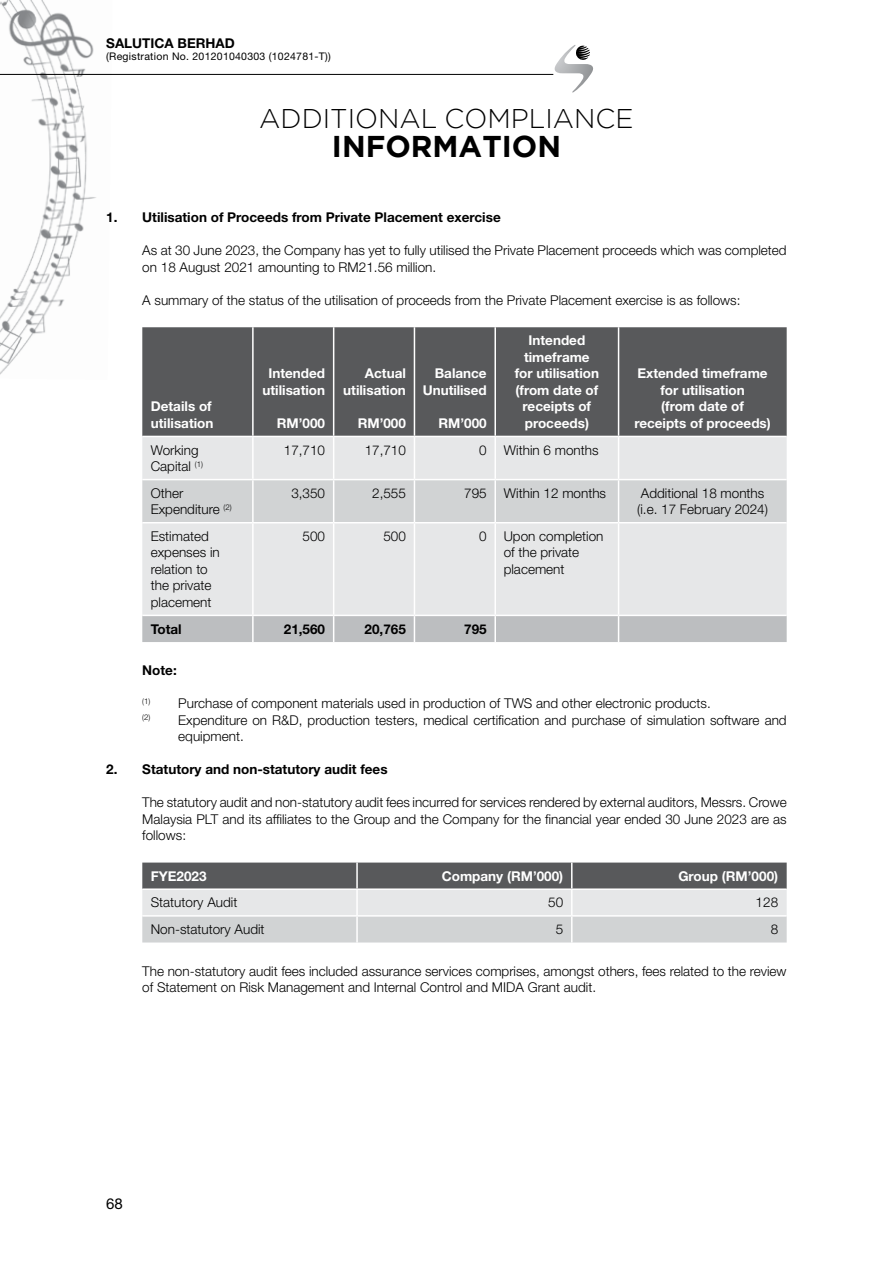
<style>
.page{position:relative;width:893px;height:1263px;background:#fff}
.page>*{position:absolute;margin:0;border:0;box-sizing:border-box;transform-origin:0 0}
.t1{font:700 30px "Gotham";color:#000}
.t2{font:300 27px "Gotham";color:#000}
.t3{font:15px "Helvetica Neue LT Std";color:#000}
.t4{font:300 13.5px/16.5px "Helvetica Neue LT Std";color:#000}
.t5{font:700 13.5px/16.5px "Helvetica Neue LT Std";color:#fff;text-align:center}
.t6{font:700 13.5px "Helvetica Neue LT Std";color:#000}
.t7{font:10.5px "Helvetica Neue LT Std";letter-spacing:.025em;color:#000}
</style>
<div class="page">
<hr style="left:0;top:74px;width:553px;height:1px;background:#000">
<svg style="left:553px;top:45px;width:40px;height:48px"></svg>
<img style="left:0;top:0;width:113px;height:375px">
<div style="left:142px;top:327px;width:645px;height:109px;background:#58595b"></div>
<div style="left:142px;top:437px;width:645px;height:178px;background:#e6e7e8"></div>
<div style="left:142px;top:480px;width:645px;height:42px;background:#d1d3d4"></div>
<hr style="left:252px;top:327px;width:2px;height:109px;background:#fff">
<hr style="left:333px;top:327px;width:1px;height:109px;background:#fff">
<hr style="left:414px;top:327px;width:1px;height:109px;background:#fff">
<hr style="left:494px;top:327px;width:2px;height:109px;background:#fff">
<hr style="left:618px;top:327px;width:1px;height:109px;background:#fff">
<hr style="left:252px;top:437px;width:2px;height:42px;background:#fff">
<hr style="left:333px;top:437px;width:1px;height:42px;background:#fff">
<hr style="left:414px;top:437px;width:1px;height:42px;background:#fff">
<hr style="left:494px;top:437px;width:2px;height:42px;background:#fff">
<hr style="left:618px;top:437px;width:1px;height:42px;background:#fff">
<hr style="left:142px;top:479px;width:111px;height:1px;background:#fff">
<hr style="left:253px;top:479px;width:81px;height:1px;background:#fff">
<hr style="left:252px;top:480px;width:2px;height:42px;background:#fff">
<hr style="left:334px;top:479px;width:80px;height:1px;background:#fff">
<hr style="left:333px;top:480px;width:1px;height:42px;background:#fff">
<hr style="left:414px;top:479px;width:81px;height:1px;background:#fff">
<hr style="left:414px;top:480px;width:1px;height:42px;background:#fff">
<hr style="left:495px;top:479px;width:124px;height:1px;background:#fff">
<hr style="left:494px;top:480px;width:2px;height:42px;background:#fff">
<hr style="left:619px;top:479px;width:168px;height:1px;background:#fff">
<hr style="left:618px;top:480px;width:1px;height:42px;background:#fff">
<hr style="left:142px;top:522px;width:111px;height:1px;background:#fff">
<hr style="left:253px;top:522px;width:81px;height:1px;background:#fff">
<hr style="left:252px;top:523px;width:2px;height:92px;background:#fff">
<hr style="left:334px;top:522px;width:80px;height:1px;background:#fff">
<hr style="left:333px;top:523px;width:1px;height:92px;background:#fff">
<hr style="left:414px;top:522px;width:81px;height:1px;background:#fff">
<hr style="left:414px;top:523px;width:1px;height:92px;background:#fff">
<hr style="left:495px;top:522px;width:124px;height:1px;background:#fff">
<hr style="left:494px;top:523px;width:2px;height:92px;background:#fff">
<hr style="left:619px;top:522px;width:168px;height:1px;background:#fff">
<hr style="left:618px;top:523px;width:1px;height:92px;background:#fff">
<svg style="left:142px;top:615px;width:645px;height:27px;background:#bfc1c3"></svg>
<svg style="left:142px;top:862px;width:645px;height:80px;background:#b2b4b5"></svg>
<p class="t6" style="left:106px;top:35px;width:130px">SALUTICA BERHAD</p>
<p class="t7" style="left:106px;top:50px;width:226px">(Registration No. 201201040303 (1024781-T))</p>
<h2 class="t2" style="left:259px;top:101px;width:376px">ADDITIONAL COM PLIANCE</h2>
<h1 class="t1" style="left:332px;top:127px;width:231px">I NFORMATION</h1>
<p class="t6" style="left:106px;top:209px;width:396px">1. Utilisation of Proceeds from Private Placement exercise</p>
<p class="t4" style="left:142px;top:242px;width:646px">As at 30 June 2023, the Company has yet to fully utilised the Private Placement proceeds which was completed on 18 August 2021 amounting to RM21.56 million.</p>
<p class="t4" style="left:142px;top:291px;width:600px">A summary of the status of the utilisation of proceeds from the Private Placement exercise is as follows:</p>
<p class="t5" style="left:151px;top:398px;width:64px;text-align:left">Details of utilisation</p>
<p class="t5" style="left:262px;top:365px;width:64px">Intended utilisation</p>
<p class="t5" style="left:277px;top:415px;width:50px">RM’000</p>
<p class="t5" style="left:343px;top:365px;width:64px;text-align:right">Actual utilisation</p>
<p class="t5" style="left:358px;top:414px;width:50px">RM’000</p>
<p class="t5" style="left:423px;top:365px;width:65px;text-align:right">Balance<br>Unutilised</p>
<p class="t5" style="left:438px;top:414px;width:50px">RM’000</p>
<p class="t5" style="left:515px;top:332px;width:86px">Intended timeframe for utilisation (from date of receipts of proceeds)</p>
<p class="t5" style="left:634px;top:365px;width:138px">Extended timeframe for utilisation<br>(from date of receipts of proceeds)</p>
<p class="t4" style="left:151px;top:441px;width:54px">Working<br>Capital <sup>(1)</sup></p>
<p class="t4" style="left:284px;top:441px;width:43px">17,710</p>
<p class="t4" style="left:365px;top:441px;width:43px">17,710</p>
<p class="t4" style="left:479px;top:441px;width:9px">0</p>
<p class="t4" style="left:504px;top:441px;width:96px">Within 6 months</p>
<p class="t4" style="left:151px;top:484px;width:82px">Other<br>Expenditure <sup>(2)</sup></p>
<p class="t4" style="left:291px;top:484px;width:35px">3,350</p>
<p class="t4" style="left:372px;top:484px;width:35px">2,555</p>
<p class="t4" style="left:464px;top:484px;width:24px">795</p>
<p class="t4" style="left:504px;top:484px;width:104px">Within 12 months</p>
<p class="t4" style="left:637px;top:484px;width:132px">Additional 18 months (i.e. 17 February 2024)</p>
<p class="t4" style="left:151px;top:527px;width:70px">Estimated expenses in relation to the private placement</p>
<p class="t4" style="left:303px;top:527px;width:24px">500</p>
<p class="t4" style="left:383px;top:527px;width:24px">500</p>
<p class="t4" style="left:479px;top:527px;width:9px">0</p>
<p class="t4" style="left:504px;top:527px;width:101px">Upon completion of the private placement</p>
<p class="t6" style="left:151px;top:620px;width:32px">Total</p>
<p class="t6" style="left:284px;top:620px;width:43px">21,560</p>
<p class="t6" style="left:365px;top:620px;width:43px">20,765</p>
<p class="t6" style="left:464px;top:620px;width:24px">795</p>
<p class="t6" style="left:142px;top:662px;width:36px">Note:</p>
<p class="t4" style="left:142px;top:695px;width:570px"><sup>(1)</sup> Purchase of component materials used in production of TWS and other electronic products.</p>
<p class="t4" style="left:142px;top:711px;width:646px"><sup>(2)</sup> Expenditure on R&amp;D, production testers, medical certification and purchase of simulation software and</p>
<p class="t4" style="left:178px;top:728px;width:67px">equipment.</p>
<p class="t6" style="left:106px;top:761px;width:283px">2. Statutory and non-statutory audit fees</p>
<p class="t4" style="left:142px;top:794px;width:646px;text-align:justify">The statutory audit and non-statutory audit fees incurred for services rendered by external auditors, Messrs. Crowe Malaysia PLT and its affiliates to the Group and the Company for the financial year ended 30 June 2023 are as follows:</p>
<p class="t5" style="left:151px;top:867px;width:57px">FYE2023</p>
<p class="t5" style="left:442px;top:867px;width:123px">Company (RM’000)</p>
<p class="t5" style="left:678px;top:867px;width:101px">Group (RM’000)</p>
<p class="t4" style="left:151px;top:894px;width:88px">Statutory Audit</p>
<p class="t4" style="left:548px;top:894px;width:17px">50</p>
<p class="t4" style="left:756px;top:894px;width:24px">128</p>
<p class="t4" style="left:151px;top:921px;width:115px">Non-statutory Audit</p>
<p class="t4" style="left:556px;top:921px;width:9px">5</p>
<p class="t4" style="left:771px;top:921px;width:9px">8</p>
<p class="t4" style="left:142px;top:962px;width:646px">The non-statutory audit fees included assurance services comprises, amongst others, fees related to the review of Statement on Risk Management and Internal Control and MIDA Grant audit.</p>
<p class="t3" style="left:106px;top:1194px;width:18px">68</p>
</div>
